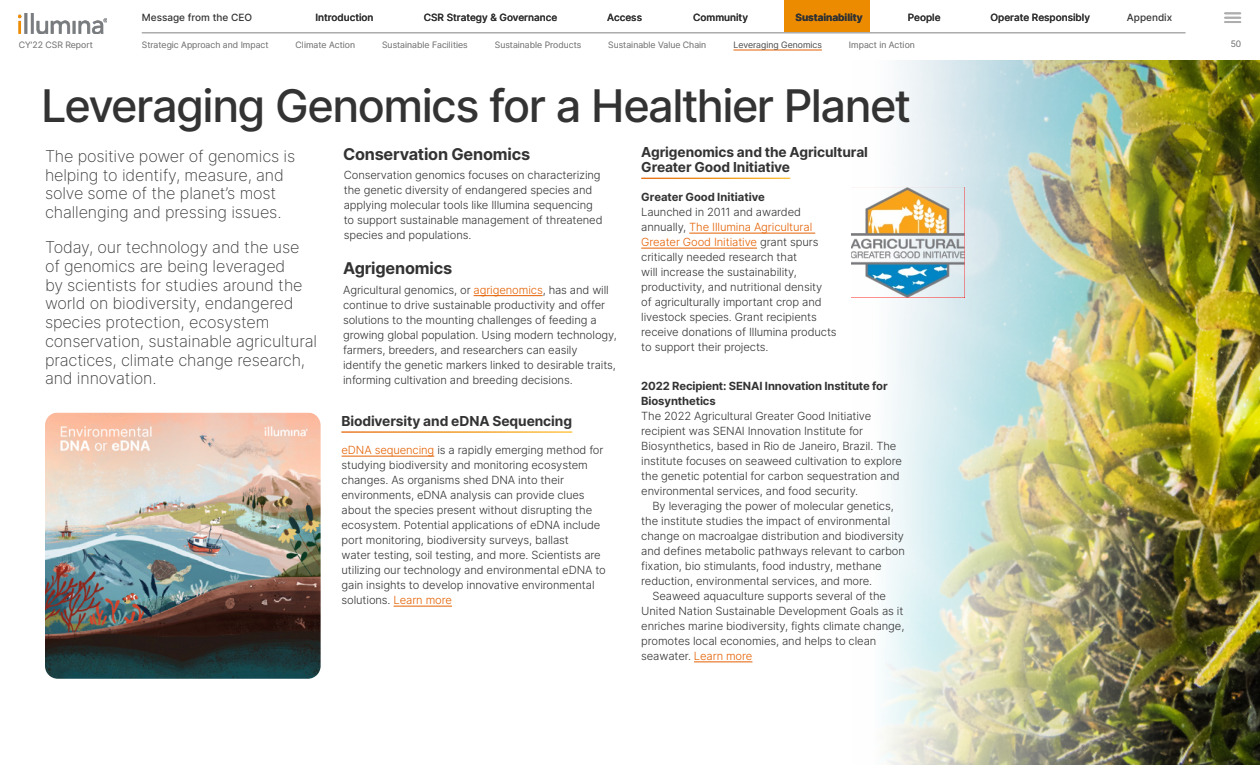
<style>
.page{position:relative;width:1260px;height:765px;background:#fff}
.page>*{position:absolute;margin:0;border:0;box-sizing:border-box;transform-origin:0 0}
.H2-Page_Header{font:500 45px "Inter";letter-spacing:-.035em;color:#333}
.H3-Deck{font:16.25px/18.8px "Inter Extra Light BETA";letter-spacing:-.01em;color:#333}
.H4-Bold_Weight_Heade{font:700 16.25px "Inter";letter-spacing:-.01em;color:#333}
.H5-Rule{font:700 13.75px/15px "Inter";letter-spacing:-.01em;color:#333}
._9pt_Body_Baseline_G{font:11.25px/15px "Inter Light BETA";letter-spacing:-.01em;color:#333}
.Body{font:11.25px/15px "Inter Light BETA";letter-spacing:-.01em;color:#333}
._9pt_Body_Baseline_G-2{font:700 11.25px/15px "Inter";letter-spacing:-.01em;color:#333}
.t1{font:500 10px "Inter";color:#333}
.t2{font:700 10px "Inter";color:#333}
.t3{font:8.75px "Inter Light BETA";color:#858585}
.t4{font:8.75px "Inter Light BETA";color:#5c5c5c}
.s1{color:#e56000}
</style>
<div class="page">
<div style="left:784px;top:0;width:86px;height:33px;background:#ed8b00"></div>
<img style="left:19px;top:14px;width:88px;height:19px">
<hr style="left:733px;top:50px;width:89px;height:1px;background:#e56000">
<svg style="left:1225px;top:12px;width:15px;height:11px"></svg>
<hr style="left:142px;top:32px;width:1043px;height:1px;background:#adadad">
<img style="left:851px;top:60px;width:409px;height:705px">
<hr style="left:474px;top:295px;width:69px;height:1px;background:#e56000">
<hr style="left:342px;top:456px;width:92px;height:1px;background:#e56000">
<hr style="left:394px;top:606px;width:58px;height:1px;background:#e56000">
<img style="left:45px;top:412px;width:276px;height:267px">
<svg style="left:851px;top:188px;width:113px;height:109px"></svg>
<hr style="left:689px;top:233px;width:126px;height:1px;background:#e56000">
<hr style="left:641px;top:248px;width:116px;height:1px;background:#e56000">
<hr style="left:694px;top:662px;width:58px;height:1px;background:#e56000">
<p class="t3" style="left:19px;top:38px;width:76px">CY’22 CSR Report</p>
<p class="t1" style="left:142px;top:10px;width:112px">Message from the CEO</p>
<p class="t1" style="left:315px;top:10px;width:60px">Introduction</p>
<p class="t2" style="left:796px;top:10px;width:69px">Sustainability</p>
<p class="t1" style="left:424px;top:10px;width:135px">CSR Strategy &amp; Governance</p>
<p class="t1" style="left:607px;top:10px;width:36px">Access</p>
<p class="t1" style="left:693px;top:10px;width:56px">Community</p>
<p class="t1" style="left:908px;top:10px;width:34px">People</p>
<p class="t1" style="left:991px;top:10px;width:101px">Operate Responsibly</p>
<p class="t3" style="left:142px;top:38px;width:128px">Strategic Approach and Impact</p>
<p class="t3" style="left:296px;top:38px;width:61px">Climate Action</p>
<p class="t3" style="left:382px;top:38px;width:87px">Sustainable Facilities</p>
<p class="t3" style="left:495px;top:38px;width:88px">Sustainable Products</p>
<p class="t3" style="left:608px;top:38px;width:100px">Sustainable Value Chain</p>
<p class="t4" style="left:733px;top:38px;width:90px">Leveraging Genomics</p>
<p class="t3" style="left:849px;top:38px;width:67px">Impact in Action</p>
<p class="H2-Page_Header" style="left:41px;top:73px;width:871px">Leveraging Genomics for a Healthier Planet</p>
<p class="H3-Deck" style="left:45px;top:146px;width:252px">The positive power of genomics is helping to identify, measure, and solve some of the planet’s most challenging and pressing issues.</p>
<p class="H3-Deck" style="left:45px;top:237px;width:274px">Today, our technology and the use of genomics are being leveraged<br>by scientists for studies around the world on biodiversity, endangered species protection, ecosystem conservation, sustainable agricultural practices, climate change research, and innovation.</p>
<p class="H5-Rule" style="left:641px;top:144px;width:228px">Agrigenomics and the Agricultural<br>Greater Good Initiative</p>
<h6 class="_9pt_Body_Baseline_G-2" style="left:641px;top:189px;width:125px">Greater Good Initiative</h6>
<p class="_9pt_Body_Baseline_G" style="left:641px;top:204px;width:197px">Launched in 2011 and awarded annually, <span class="s1">The Illumina Agricultural Greater Good Initiative</span> grant spurs critically needed research that<br>will increase the sustainability, productivity, and nutritional density<br>of agriculturally important crop and livestock species. Grant recipients receive donations of Illumina products to support their projects.</p>
<p class="_9pt_Body_Baseline_G-2" style="left:641px;top:378px;width:248px">2022 Recipient: SENAI Innovation Institute for<br>Biosynthetics</p>
<p class="_9pt_Body_Baseline_G" style="left:641px;top:408px;width:262px">The 2022 Agricultural Greater Good Initiative recipient was SENAI Innovation Institute for Biosynthetics, based in Rio de Janeiro, Brazil. The institute focuses on seaweed cultivation to explore the genetic potential for carbon sequestration and environmental services, and food security.</p>
<p class="_9pt_Body_Baseline_G" style="left:641px;top:498px;width:265px;text-indent:11px">By leveraging the power of molecular genetics, the institute studies the impact of environmental change on macroalgae distribution and biodiversity and defines metabolic pathways relevant to carbon fixation, bio stimulants, food industry, methane reduction, environmental services, and more.</p>
<p class="_9pt_Body_Baseline_G" style="left:641px;top:588px;width:265px;text-indent:11px">Seaweed aquaculture supports several of the United Nation Sustainable Development Goals as it enriches marine biodiversity, fights climate change, promotes local economies, and helps to clean seawater. <span class="s1">Learn more</span></p>
<p class="H4-Bold_Weight_Heade" style="left:343px;top:143px;width:189px">Conservation Genomics</p>
<p class="_9pt_Body_Baseline_G" style="left:344px;top:167px;width:260px">Conservation genomics focuses on characterizing the genetic diversity of endangered species and applying molecular tools like Illumina sequencing to support sustainable management of threatened species and populations.</p>
<p class="H4-Bold_Weight_Heade" style="left:343px;top:256px;width:111px">Agrigenomics</p>
<p class="Body" style="left:343px;top:282px;width:275px">Agricultural genomics, or <span class="s1">agrigenomics</span>, has and will continue to drive sustainable productivity and offer solutions to the mounting challenges of feeding a growing global population. Using modern technology, farmers, breeders, and researchers can easily identify the genetic markers linked to desirable traits, informing cultivation and breeding decisions.</p>
<p class="H5-Rule" style="left:341px;top:413px;width:232px">Biodiversity and eDNA Sequencing</p>
<p class="Body" style="left:342px;top:442px;width:266px"><span class="s1">eDNA sequencing</span> is a rapidly emerging method for studying biodiversity and monitoring ecosystem changes. As organisms shed DNA into their environments, eDNA analysis can provide clues about the species present without disrupting the ecosystem. Potential applications of eDNA include port monitoring, biodiversity surveys, ballast<br>water testing, soil testing, and more. Scientists are utilizing our technology and environmental eDNA to gain insights to develop innovative environmental solutions. <span class="s1">Learn more</span></p>
<p class="t1" style="left:1127px;top:10px;width:47px">Appendix</p>
<p class="t3" style="left:1231px;top:38px;width:12px">50</p>
</div>
